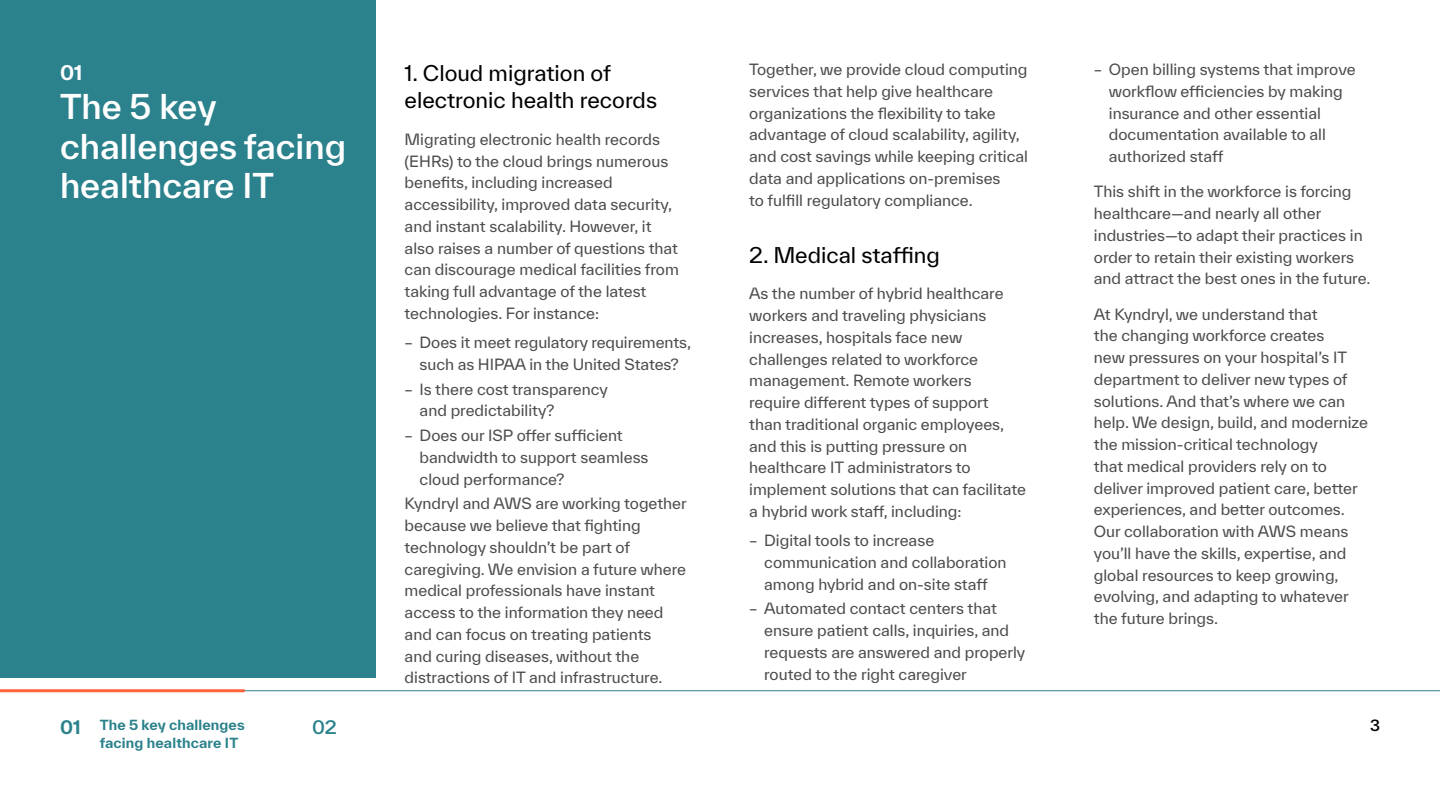
<style>
.page{position:relative;width:1440px;height:810px;background:#fff}
.page>*{position:absolute;margin:0;border:0;box-sizing:border-box;transform-origin:0 0}
.t1{font:500 33px/39.6px "TWK Everett";color:#fff}
.t2{font:21px/27px "TWK Everett";color:#000}
.t3{font:700 19.5px "TWK Everett";color:#fff}
.t4{font:700 18px "TWK Everett";color:#2b828c}
.t5{font:500 18px "TWK Everett";color:#2b828c}
.t6{font:15px/21.8px "TWK Everett";color:#4e4d4d}
.t7{font:500 15px "TWK Everett";color:#000}
.t8{font:700 13.5px "TWK Everett";letter-spacing:.01em;color:#2b828c}
</style>
<div class="page">
<hr style="left:0;top:690px;width:1440px;height:1px;background:#2b828c">
<hr style="left:0;top:689px;width:245px;height:3px;background:#ff613d">
<div style="left:0;top:0;width:375px;height:677px;background:#2b828c"></div>
<h3 class="t3" style="left:60px;top:58px;width:24px">01</h3>
<h1 class="t1" style="left:60px;top:87px;width:288px">The 5 key challenges facing healthcare IT</h1>
<h2 class="t2" style="left:405px;top:59px;width:254px">1. Cloud migration of electronic health records</h2>
<p class="t6" style="left:405px;top:128px;width:276px">Migrating electronic health records (EHRs) to the cloud brings numerous benefits, including increased accessibility, improved data security, and instant scalability. However, it also raises a number of questions that can discourage medical facilities from taking full advantage of the latest technologies. For instance:</p>
<p class="t6" style="left:405px;top:331px;width:288px;text-align:center">– Does it meet regulatory requirements, such as HIPAA in the United States?</p>
<p class="t6" style="left:420px;top:378px;width:190px;text-indent:-15px">– Is there cost transparency and predictability?</p>
<p class="t6" style="left:420px;top:424px;width:230px;text-indent:-15px">– Does our ISP offer sufficient bandwidth to support seamless cloud performance?</p>
<p class="t6" style="left:405px;top:493px;width:284px">Kyndryl and AWS are working together because we believe that fighting technology shouldn’t be part of caregiving. We envision a future where medical professionals have instant access to the information they need and can focus on treating patients<br>and curing diseases, without the distractions of IT and infrastructure.</p>
<p class="t6" style="left:749px;top:58px;width:280px">Together, we provide cloud computing services that help give healthcare organizations the flexibility to take advantage of cloud scalability, agility, and cost savings while keeping critical data and applications on‑premises<br>to fulfill regulatory compliance.</p>
<h2 class="t2" style="left:749px;top:241px;width:192px">2. Medical staffing</h2>
<p class="t6" style="left:749px;top:283px;width:278px">As the number of hybrid healthcare workers and traveling physicians increases, hospitals face new challenges related to workforce management. Remote workers require different types of support<br>than traditional organic employees, and this is putting pressure on healthcare IT administrators to implement solutions that can facilitate a hybrid work staff, including:</p>
<p class="t6" style="left:764px;top:529px;width:244px;text-indent:-15px">– Digital tools to increase communication and collaboration among hybrid and on‑site staff</p>
<p class="t6" style="left:764px;top:598px;width:263px;text-indent:-15px">– Automated contact centers that ensure patient calls, inquiries, and requests are answered and properly routed to the right caregiver</p>
<p class="t6" style="left:1109px;top:58px;width:248px;text-indent:-15px">– Open billing systems that improve workflow efficiencies by making insurance and other essential documentation available to all authorized staff</p>
<p class="t6" style="left:1094px;top:181px;width:278px">This shift in the workforce is forcing healthcare—and nearly all other industries—to adapt their practices in order to retain their existing workers and attract the best ones in the future.</p>
<p class="t6" style="left:1094px;top:303px;width:276px">At Kyndryl, we understand that<br>the changing workforce creates<br>new pressures on your hospital’s IT department to deliver new types of solutions. And that’s where we can help. We design, build, and modernize the mission‑critical technology<br>that medical providers rely on to deliver improved patient care, better experiences, and better outcomes.<br>Our collaboration with AWS means you’ll have the skills, expertise, and global resources to keep growing, evolving, and adapting to whatever the future brings.</p>
<p class="t8" style="left:100px;top:715px;width:146px">The 5 key challenges</p>
<p class="t7" style="left:1370px;top:715px;width:11px">3</p>
<p class="t8" style="left:100px;top:733px;width:140px">facing healthcare IT</p>
<p class="t4" style="left:60px;top:715px;width:22px">01</p>
<p class="t5" style="left:312px;top:715px;width:26px">02</p>
</div>
